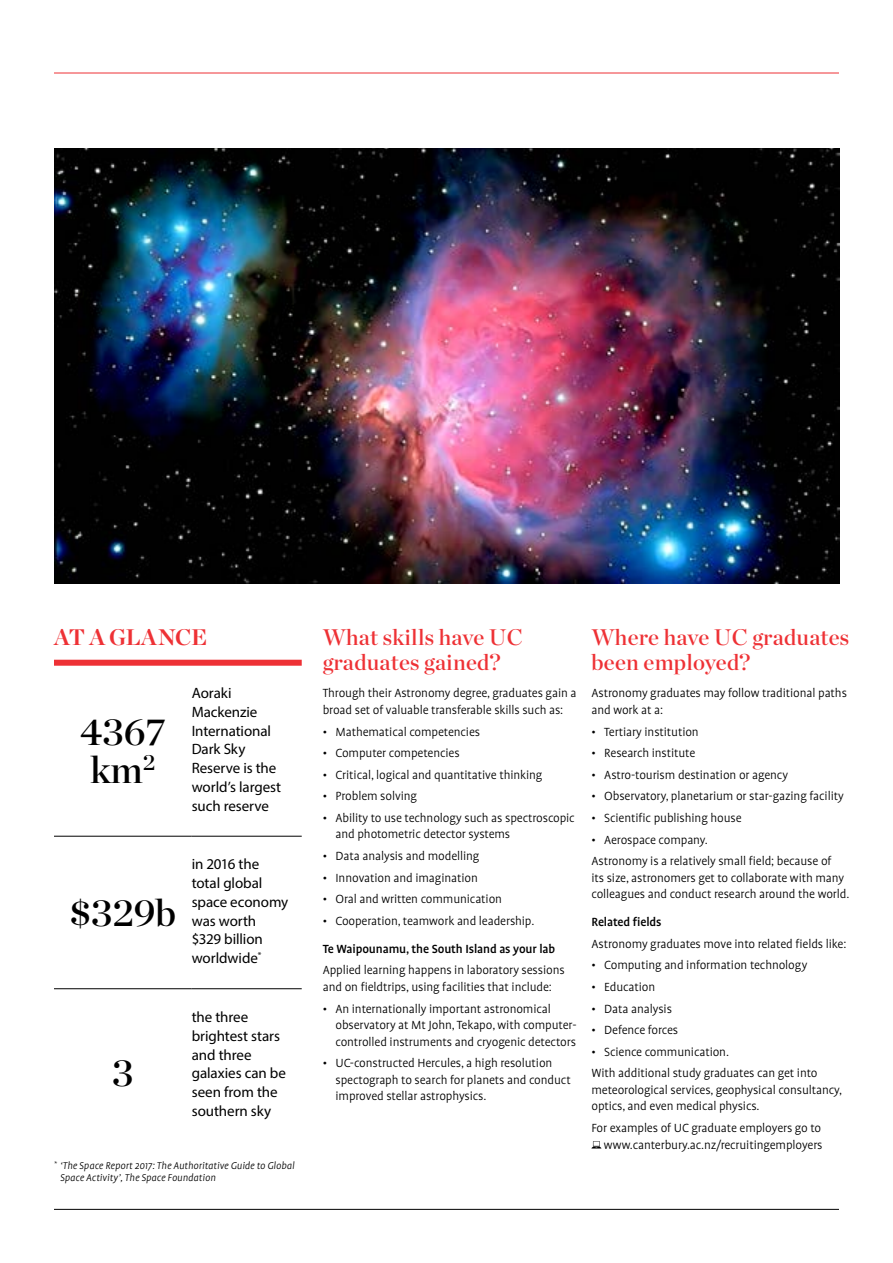
<style>
.page{position:relative;width:893px;height:1263px;background:#fff}
.page>*{position:absolute;margin:0;border:0;box-sizing:border-box;transform-origin:0 0}
.t1{font:38.25px/38.2px "Chronicle Display Semi";color:#000}
.t2{font:22.5px/25.5px "Chronicle Display Semi";letter-spacing:.01em;color:#ee3135}
.t3{font:700 22.5px "Chronicle Display";letter-spacing:-.02em;color:#ee3135}
.t4{font:15px/18.8px "Myriad Pro";letter-spacing:-.005em;color:#000}
.t5{font:300 13.5px/16.5px "Profile Pro";letter-spacing:-.01em;color:#000}
.t6{font:500 13.5px "Profile Pro";letter-spacing:-.01em;color:#000}
.t7{font:italic 300 11.25px/12px "Profile Pro";color:#000}
</style>
<div class="page">
<svg style="left:591px;top:1141px;width:10px;height:7px"></svg>
<hr style="left:54px;top:73px;width:785px;height:1px;background:#ee3135">
<hr style="left:54px;top:1209px;width:785px;height:1px;background:#000">
<div style="left:54px;top:660px;width:248px;height:6px;background:#ee3135"></div>
<hr style="left:54px;top:836px;width:138px;height:1px;background:#000">
<hr style="left:192px;top:836px;width:110px;height:1px;background:#000">
<hr style="left:54px;top:988px;width:138px;height:1px;background:#000">
<hr style="left:192px;top:988px;width:110px;height:1px;background:#000">
<img style="left:54px;top:149px;width:785px;height:435px">
<h2 class="t3" style="left:54px;top:619px;width:155px">AT A GLANCE</h2>
<h1 class="t1" style="left:80px;top:709px;width:87px">4367 km<sup>2</sup></h1>
<p class="t4" style="left:192px;top:683px;width:91px">Aoraki<br>Mackenzie<br>International<br>Dark Sky<br>Reserve is the world’s largest such reserve</p>
<h1 class="t1" style="left:69px;top:890px;width:108px">$329b</h1>
<p class="t4" style="left:192px;top:855px;width:98px">in 2016 the total global space economy was worth $329 billion worldwide<sup>*</sup></p>
<h1 class="t1" style="left:112px;top:1051px;width:23px">3</h1>
<p class="t4" style="left:192px;top:1007px;width:96px">the three brightest stars and three galaxies can be seen from the southern sky</p>
<p class="t7" style="left:60px;top:1160px;width:236px;text-indent:-6px"><sup>*</sup> ‘The Space Report 2017: The Authoritative Guide to Global<br>Space Activity’, The Space Foundation</p>
<h2 class="t2" style="left:323px;top:623px;width:202px">What skills have UC graduates gained?</h2>
<p class="t5" style="left:323px;top:686px;width:255px">Through their Astronomy degree, graduates gain a broad set of valuable transferable skills such as:</p>
<p class="t5" style="left:323px;top:724px;width:159px">• Mathematical competencies</p>
<p class="t5" style="left:323px;top:745px;width:138px">• Computer competencies</p>
<p class="t5" style="left:323px;top:767px;width:221px">• Critical, logical and quantitative thinking</p>
<p class="t5" style="left:323px;top:789px;width:96px">• Problem solving</p>
<p class="t5" style="left:335px;top:810px;width:241px;text-indent:-13px">• Ability to use technology such as spectroscopic and photometric detector systems</p>
<p class="t5" style="left:323px;top:848px;width:158px">• Data analysis and modelling</p>
<p class="t5" style="left:323px;top:870px;width:157px">• Innovation and imagination</p>
<p class="t5" style="left:323px;top:891px;width:181px">• Oral and written communication</p>
<p class="t5" style="left:323px;top:913px;width:213px">• Cooperation, teamwork and leadership.</p>
<p class="t6" style="left:323px;top:941px;width:234px">Te Waipounamu, the South Island as your lab</p>
<p class="t5" style="left:323px;top:963px;width:243px">Applied learning happens in laboratory sessions and on fieldtrips, using facilities that include:</p>
<p class="t5" style="left:335px;top:1001px;width:243px;text-indent:-13px">• An internationally important astronomical observatory at Mt John, Tekapo, with computer&shy;controlled instruments and cryogenic detectors</p>
<p class="t5" style="left:335px;top:1055px;width:237px;text-indent:-13px">• UC-constructed Hercules, a high resolution spectograph to search for planets and conduct improved stellar astrophysics.</p>
<h2 class="t2" style="left:591px;top:623px;width:259px">Where have UC graduates been employed?</h2>
<p class="t5" style="left:591px;top:686px;width:257px">Astronomy graduates may follow traditional paths and work at a:</p>
<p class="t5" style="left:591px;top:724px;width:109px">• Tertiary institution</p>
<p class="t5" style="left:591px;top:745px;width:105px">• Research institute</p>
<p class="t5" style="left:591px;top:767px;width:198px">• Astro-tourism destination or agency</p>
<p class="t5" style="left:591px;top:789px;width:254px">• Observatory, planetarium or star-gazing facility</p>
<p class="t5" style="left:591px;top:810px;width:152px">• Scientific publishing house</p>
<p class="t5" style="left:591px;top:829px;width:242px;line-height:21.6px">• Aerospace company.<br>Astronomy is a relatively small field; because of</p>
<p class="t5" style="left:591px;top:870px;width:259px">its size, astronomers get to collaborate with many colleagues and conduct research around the world.</p>
<p class="t6" style="left:591px;top:914px;width:72px">Related fields</p>
<p class="t5" style="left:591px;top:936px;width:256px">Astronomy graduates move into related fields like:</p>
<p class="t5" style="left:591px;top:957px;width:217px">• Computing and information technology</p>
<p class="t5" style="left:591px;top:979px;width:65px">• Education</p>
<p class="t5" style="left:591px;top:1001px;width:82px">• Data analysis</p>
<p class="t5" style="left:591px;top:1022px;width:88px">• Defence forces</p>
<p class="t5" style="left:591px;top:1041px;width:228px;line-height:21.6px">• Science communication.<br>With additional study graduates can get into</p>
<p class="t5" style="left:591px;top:1082px;width:252px">meteorological services, geophysical consultancy, optics, and even medical physics.</p>
<p class="t5" style="left:591px;top:1120px;width:233px;text-align:right">For examples of UC graduate employers go to www.canterbury.ac.nz/recruitingemployers</p>
</div>
